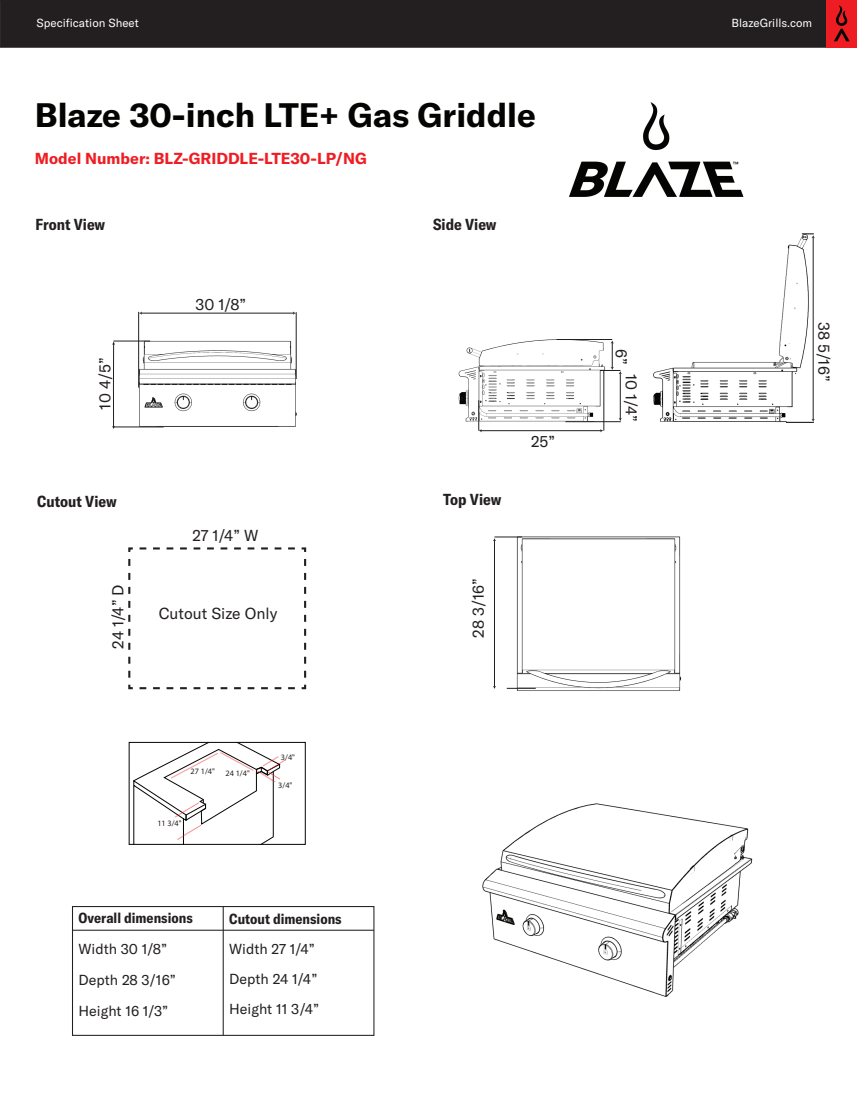
<style>
.page{position:relative;width:857px;height:1109px;background:#fff}
.page>*{position:absolute;margin:0;border:0;box-sizing:border-box;transform-origin:0 0}
.t1{font:700 33.46px "GT America";color:#040503}
.t2{font:15.71px "GT America";color:#231f20}
.t3{font:700 15.71px "GT America";color:#ee1d23}
.t4{font:700 condensed 15.71px "GT America";color:#231f20}
.t5{font:14.35px/31px "GT America";color:#231f20}
.t6{font:700 condensed 14.35px "GT America";color:#231f20}
.t7{font:11.55px "GT America";color:#fff}
.t8{font:8.22px "Myriad Pro";color:#231f20}
</style>
<div class="page">
<img style="left:512px;top:536px;width:170px;height:155px">
<img style="left:135px;top:335px;width:162px;height:92px">
<img style="left:458px;top:339px;width:148px;height:85px">
<img style="left:649px;top:233px;width:165px;height:190px">
<img style="left:569px;top:102px;width:175px;height:95px">
<svg style="left:128px;top:547px;width:179px;height:143px"></svg>
<hr style="left:141px;top:313px;width:153px;height:1px;background:#231f20">
<svg style="left:112px;top:342px;width:3px;height:87px"></svg>
<hr style="left:138px;top:312px;width:1px;height:76px;background:#231f20">
<hr style="left:296px;top:312px;width:1px;height:67px;background:#231f20">
<hr style="left:114px;top:427px;width:50px;height:1px;background:#231f20">
<hr style="left:113px;top:341px;width:37px;height:1px;background:#231f20">
<hr style="left:494px;top:540px;width:1px;height:147px;background:#231f20">
<svg style="left:493px;top:537px;width:29px;height:4px"></svg>
<hr style="left:481px;top:430px;width:120px;height:1px;background:#231f20">
<hr style="left:604px;top:370px;width:1px;height:61px;background:#231f20">
<hr style="left:556px;top:339px;width:56px;height:1px;background:#231f20">
<hr style="left:620px;top:373px;width:1px;height:46px;background:#231f20">
<hr style="left:565px;top:421px;width:56px;height:1px;background:#231f20">
<svg style="left:600px;top:340px;width:22px;height:34px"></svg>
<svg style="left:72px;top:906px;width:303px;height:130px"></svg>
<hr style="left:223px;top:906px;width:1px;height:129px;background:#231f20">
<hr style="left:72px;top:930px;width:302px;height:1px;background:#231f20">
<div style="left:0;top:0;width:826px;height:48px;background:#231f20"></div>
<hr style="left:813px;top:237px;width:1px;height:183px;background:#231f20">
<svg style="left:802px;top:234px;width:13px;height:4px"></svg>
<svg style="left:786px;top:419px;width:29px;height:4px"></svg>
<div style="left:826px;top:0;width:31px;height:48px;background:#ee1d23"></div>
<svg style="left:834px;top:5px;width:16px;height:36px"></svg>
<svg style="left:507px;top:688px;width:29px;height:1px"></svg>
<hr style="left:478px;top:400px;width:1px;height:31px;background:#231f20">
<img style="left:482px;top:803px;width:271px;height:194px">
<svg style="left:134px;top:744px;width:152px;height:98px"></svg>
<div style="left:129px;top:742px;width:176px;height:102px;border:1px solid #040503"></div>
<p class="t7" style="left:37px;top:16px;width:104px">Specification Sheet</p>
<p class="t7" style="left:731px;top:16px;width:82px">BlazeGrills.com</p>
<h1 class="t1" style="left:35px;top:94px;width:502px">Blaze 30-inch LTE+ Gas Griddle</h1>
<p class="t3" style="left:35px;top:149px;width:333px">Model Number: BLZ-GRIDDLE-LTE30-LP/NG</p>
<p class="t4" style="left:36px;top:215px;width:71px">Front View</p>
<p class="t2" style="left:96px;top:410px;width:54px;rotate:-90deg">10 4/5”</p>
<p class="t2" style="left:195px;top:295px;width:52px">30 1/8”</p>
<p class="t4" style="left:37px;top:491px;width:81px">Cutout View</p>
<p class="t2" style="left:109px;top:649px;width:66px;rotate:-90deg">24 1/4” D</p>
<p class="t2" style="left:192px;top:526px;width:67px">27 1/4” W</p>
<p class="t2" style="left:159px;top:604px;width:120px">Cutout Size Only</p>
<p class="t8" style="left:191px;top:766px;width:26px">27 1/4"</p>
<p class="t8" style="left:226px;top:768px;width:26px">24 1/4"</p>
<p class="t8" style="left:157px;top:818px;width:26px">11 3/4"</p>
<p class="t8" style="left:281px;top:752px;width:16px">3/4"</p>
<p class="t8" style="left:278px;top:780px;width:16px">3/4"</p>
<p class="t6" style="left:78px;top:909px;width:116px">Overall dimensions</p>
<p class="t5" style="left:78px;top:933px;width:99px">Width 30 1/8”<br>Depth 28 3/16”<br>Height 16 1/3”</p>
<p class="t6" style="left:229px;top:910px;width:114px">Cutout dimensions</p>
<p class="t5" style="left:229px;top:934px;width:91px;line-height:30.1px">Width 27 1/4”<br>Depth 24 1/4”<br>Height 11 3/4”</p>
<p class="t4" style="left:433px;top:215px;width:65px">Side View</p>
<p class="t4" style="left:443px;top:489px;width:60px">Top View</p>
<p class="t2" style="left:469px;top:638px;width:61px;rotate:-90deg">28 3/16”</p>
<p class="t2" style="left:531px;top:432px;width:25px">25”</p>
<p class="t2" style="left:630px;top:349px;width:17px;rotate:90deg">6”</p>
<p class="t2" style="left:640px;top:373px;width:49px;rotate:90deg">10 1/4”</p>
<p class="t2" style="left:833px;top:322px;width:61px;rotate:90deg">38 5/16”</p>
</div>
